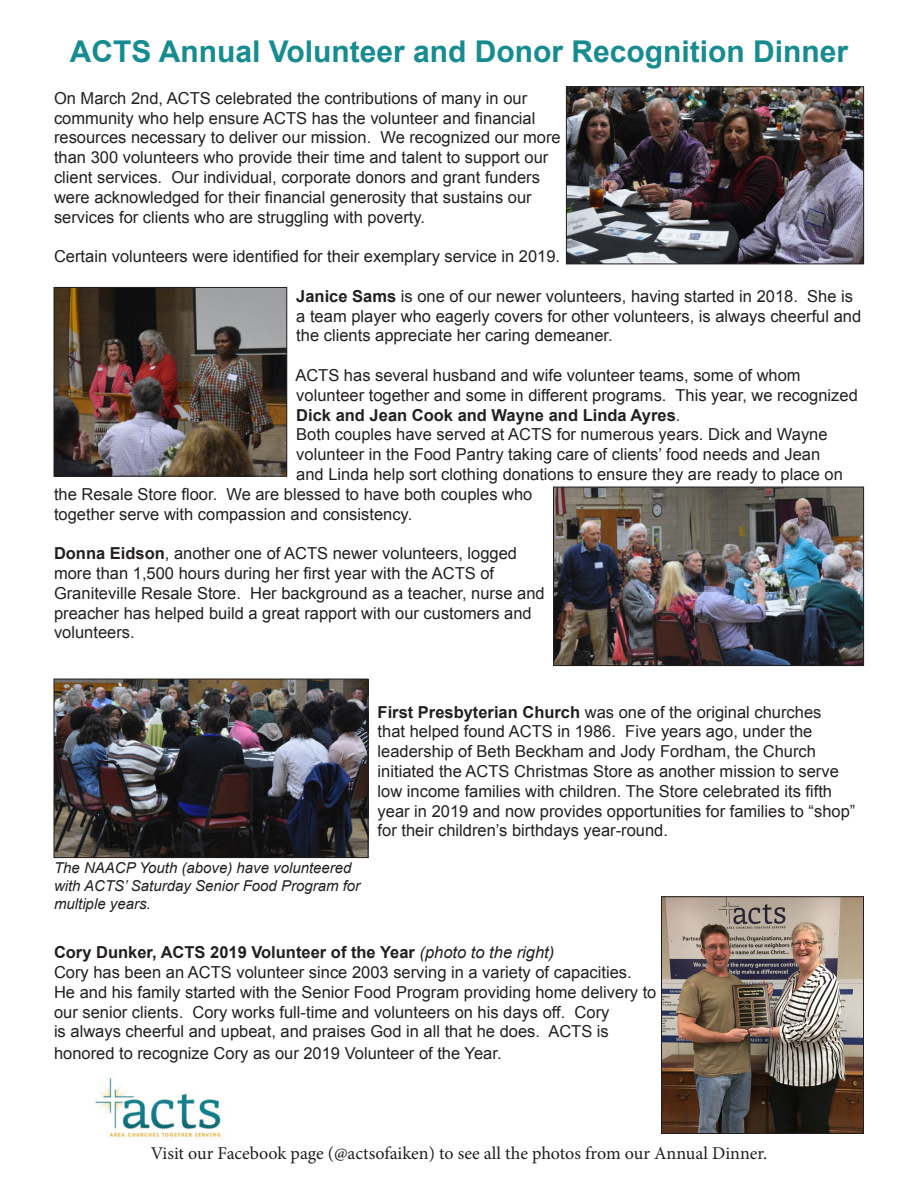
<style>
.page{position:relative;width:918px;height:1188px;background:#fff}
.page>*{position:absolute;margin:0;border:0;box-sizing:border-box;transform-origin:0 0}
.t1{font:700 30px "Arial";color:#168c90}
.t2{font:18px "Minion Pro";color:#231f20}
.t3{font:16.5px/19.8px "Arial";color:#231f20}
.t4{font:700 16.5px "Arial";color:#231f20}
.t5{font:italic 15px/18px "Arial";color:#231f20}
.s1{font-weight:700}
.s2{font-weight:400}
.s3{font-style:italic}
</style>
<div class="page">
<img style="left:95px;top:1077px;width:126px;height:63px">
<img style="left:568px;top:88px;width:294px;height:174px">
<div style="left:566px;top:86px;width:298px;height:178px;border:1px solid #231f20"></div>
<img style="left:663px;top:898px;width:199px;height:234px">
<div style="left:661px;top:896px;width:203px;height:238px;border:1px solid #231f20"></div>
<img style="left:555px;top:489px;width:307px;height:175px">
<div style="left:553px;top:487px;width:311px;height:179px;border:1px solid #231f20"></div>
<img style="left:56px;top:289px;width:229px;height:186px">
<div style="left:54px;top:287px;width:233px;height:190px;border:1px solid #231f20"></div>
<img style="left:56px;top:681px;width:310px;height:175px">
<div style="left:54px;top:679px;width:314px;height:179px;border:1px solid #231f20"></div>
<h1 class="t1" style="left:70px;top:35px;width:780px">ACTS Annual Volunteer and Donor Recognition Dinner</h1>
<p class="t3" style="left:54px;top:88px;width:508px">On March 2nd, ACTS celebrated the contributions of many in our community who help ensure ACTS has the volunteer and financial resources necessary to deliver our mission. We recognized our more than 300 volunteers who provide their time and talent to support our client services. Our individual, corporate donors and grant funders were acknowledged for their financial generosity that sustains our services for clients who are struggling with poverty.</p>
<p class="t3" style="left:54px;top:247px;width:508px">Certain volunteers were identified for their exemplary service in 2019.</p>
<p class="t3" style="left:296px;top:286px;width:566px"><span class="s1">Janice Sams</span> is one of our newer volunteers, having started in 2018. She is a team player who eagerly covers for other volunteers, is always cheerful and the clients appreciate her caring demeaner.</p>
<p class="t3" style="left:295px;top:365px;width:507px">ACTS has several husband and wife volunteer teams, some of whom</p>
<p class="t3" style="left:296px;top:385px;width:563px">volunteer together and some in different programs. This year, we recognized</p>
<p class="t4" style="left:296px;top:406px;width:386px">Dick and Jean Cook and Wayne and Linda Ayres<span class="s2">.</span></p>
<p class="t3" style="left:296px;top:425px;width:533px">Both couples have served at ACTS for numerous years. Dick and Wayne</p>
<p class="t3" style="left:296px;top:445px;width:526px">volunteer in the Food Pantry taking care of clients’ food needs and Jean</p>
<p class="t3" style="left:296px;top:464px;width:548px">and Linda help sort clothing donations to ensure they are ready to place on</p>
<p class="t3" style="left:54px;top:484px;width:480px">the Resale Store floor. We are blessed to have both couples who</p>
<p class="t3" style="left:54px;top:504px;width:360px">together serve with compassion and consistency.</p>
<p class="t3" style="left:54px;top:544px;width:492px"><span class="s1">Donna Eidson</span>, another one of ACTS newer volunteers, logged more than 1,500 hours during her first year with the ACTS of Graniteville Resale Store. Her background as a teacher, nurse and preacher has helped build a great rapport with our customers and volunteers.</p>
<p class="t5" style="left:54px;top:859px;width:308px">The NAACP Youth (above) have volunteered with ACTS’ Saturday Senior Food Program for multiple years.</p>
<p class="t3" style="left:378px;top:702px;width:479px"><span class="s1">First Presbyterian Church</span> was one of the original churches<br>that helped found ACTS in 1986. Five years ago, under the leadership of Beth Beckham and Jody Fordham, the Church initiated the ACTS Christmas Store as another mission to serve low income families with children. The Store celebrated its fifth year in 2019 and now provides opportunities for families to “shop” for their children’s birthdays year-round.</p>
<p class="t3" style="left:54px;top:943px;width:604px"><span class="s1">Cory Dunker, ACTS 2019 Volunteer of the Year</span> <span class="s3">(photo to the right)<br></span>Cory has been an ACTS volunteer since 2003 serving in a variety of capacities.<br>He and his family started with the Senior Food Program providing home delivery to our senior clients. Cory works full-time and volunteers on his days off. Cory<br>is always cheerful and upbeat, and praises God in all that he does. ACTS is</p>
<p class="t3" style="left:54px;top:1043px;width:449px">honored to recognize Cory as our 2019 Volunteer of the Year.</p>
<p class="t2" style="left:151px;top:1141px;width:618px">Visit our Facebook page (@actsofaiken) to see all the photos from our Annual Dinner.</p>
</div>
